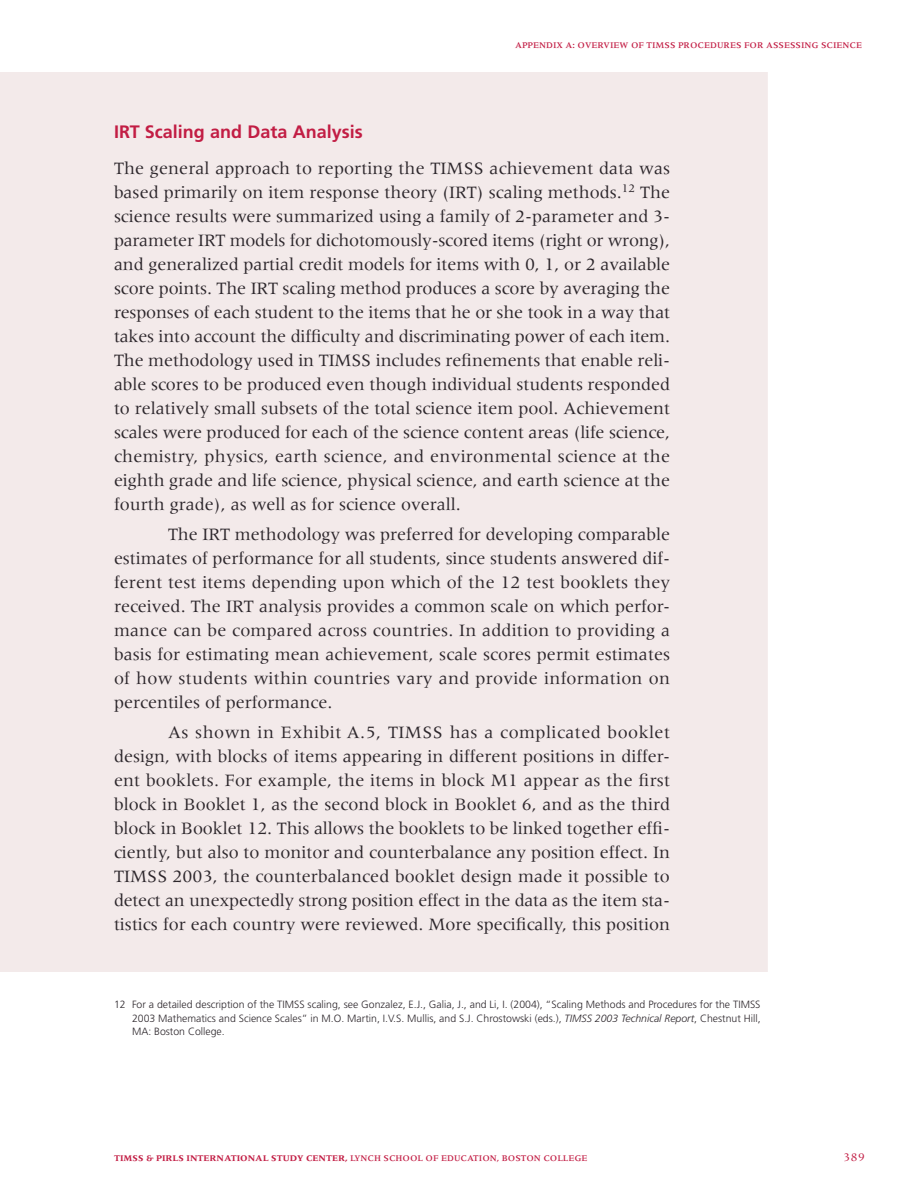
<style>
.page{position:relative;width:918px;height:1188px;background:#fff}
.page>*{position:absolute;margin:0;border:0;box-sizing:border-box;transform-origin:0 0}
.t1{font:18px/24px "Meridien";color:#2d272c;text-align:justify}
.t2{font:700 18px "Frutiger";color:#c21d44}
.t3{font:12px "Meridien";color:#c21d44}
.t4{font:300 10.5px/13.5px "Frutiger";color:#2d272c;text-align:justify}
.t5{font:700 9px "Meridien";color:#c21d44}
.t6{font:500 9px "Meridien";color:#c21d44}
.s1{font-style:italic}
.s2{font-weight:500}
</style>
<div class="page">
<div style="left:1px;top:73px;width:766px;height:898px;background:#f3eaea"></div>
<p class="t6" style="left:515px;top:42px;width:349px">APPENDIX A: OVERVIEW OF TIMSS PROCEDURES FOR ASSESSING SCIENCE</p>
<p class="t2" style="left:114px;top:124px;width:250px">IRT Scaling and Data Analysis</p>
<p class="t1" style="left:114px;top:158px;width:558px">The general approach to reporting the TIMSS achievement data was based primarily on item response theory (IRT) scaling methods.<sup>12</sup> The science results were summarized using a family of 2-parameter and 3- parameter IRT models for dichotomously-scored items (right or wrong), and generalized partial credit models for items with 0, 1, or 2 available score points. The IRT scaling method produces a score by averaging the responses of each student to the items that he or she took in a way that takes into account the difficulty and discriminating power of each item.<br>The methodology used in TIMSS includes refinements that enable reli&shy;able scores to be produced even though individual students responded to relatively small subsets of the total science item pool. Achievement scales were produced for each of the science content areas (life science, chemistry, physics, earth science, and environmental science at the eighth grade and life science, physical science, and earth science at the fourth grade), as well as for science overall.</p>
<p class="t1" style="left:114px;top:524px;width:558px;text-indent:54px">The IRT methodology was preferred for developing comparable estimates of performance for all students, since students answered dif&shy;ferent test items depending upon which of the 12 test booklets they received. The IRT analysis provides a common scale on which perfor&shy;mance can be compared across countries. In addition to providing a basis for estimating mean achievement, scale scores permit estimates of how students within countries vary and provide information on percentiles of performance.</p>
<p class="t1" style="left:114px;top:722px;width:558px;text-indent:54px">As shown in Exhibit A.5, TIMSS has a complicated booklet design, with blocks of items appearing in different positions in differ&shy;ent booklets. For example, the items in block M1 appear as the first block in Booklet 1, as the second block in Booklet 6, and as the third block in Booklet 12. This allows the booklets to be linked together effi&shy;ciently, but also to monitor and counterbalance any position effect. In TIMSS 2003, the counterbalanced booklet design made it possible to detect an unexpectedly strong position effect in the data as the item sta&shy;tistics for each country were reviewed. More specifically, this position</p>
<p class="t4" style="left:132px;top:999px;width:630px;text-indent:-18px">12 For a detailed description of the TIMSS scaling, see Gonzalez, E.J., Galia, J., and Li, I. (2004), “Scaling Methods and Procedures for the TIMSS 2003 Mathematics and Science Scales” in M.O. Martin, I.V.S. Mullis, and S.J. Chrostowski (eds.), <span class="s1">TIMSS 2003 Technical Report</span>, Chestnut Hill, MA: Boston College.</p>
<p class="t5" style="left:114px;top:1155px;width:475px">TIMSS &amp; PIRLS INTERNATIONAL STUDY CENTER, <span class="s2">LYNCH SCHOOL OF EDUCATION, BOSTON COLLEGE</span></p>
<p class="t3" style="left:843px;top:1152px;width:23px">389</p>
</div>
